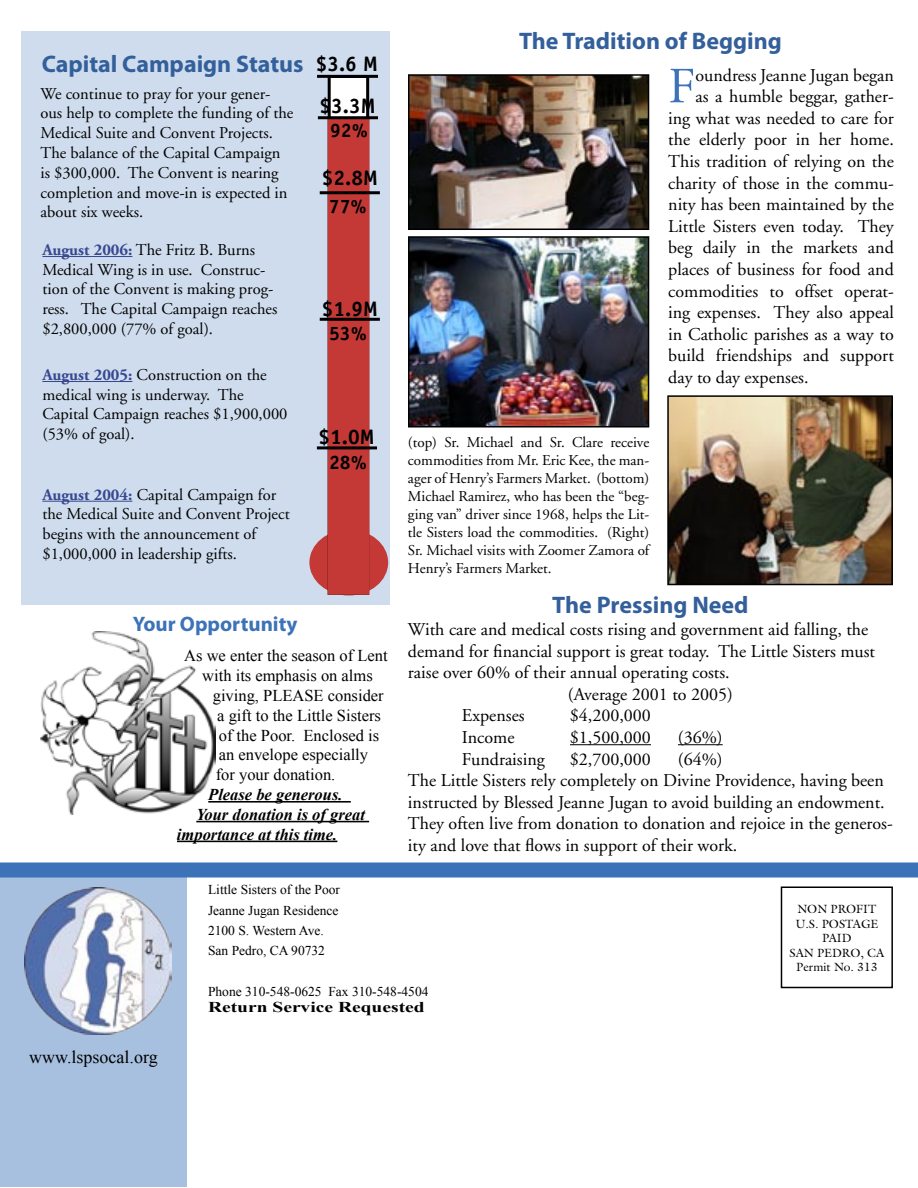
<style>
.page{position:relative;width:918px;height:1188px;background:#fff}
.page>*{position:absolute;margin:0;border:0;box-sizing:border-box;transform-origin:0 0}
.t1{font:50.55px "Adobe Garamond";color:#3c72b7}
.t2{font:700 24px "Myriad Pro";color:#335f9b}
.t3{font:700 21px "Officina Sans";color:#000}
.t4{font:700 21px "Myriad Pro";color:#3c72b7}
.t5{font:700 19.5px "Officina Sans";color:#000}
.t6{font:18px/21.6px "Adobe Garamond";color:#000}
.t7{font:18px "Times New Roman";color:#000}
.t8{font:16.5px/19.8px "Adobe Garamond";color:#000}
.t9{font:16.5px "Times New Roman";color:#000}
.t10{font:italic 700 16.5px "Times New Roman";color:#000}
.t11{font:15px/18px "Adobe Garamond";color:#000;text-align:justify}
.Mail_co__name_1st_word{font:700 15px "Times New Roman";color:#000;scale:1.3 1}
.t12{font:13.5px "Times New Roman";color:#000}
.t13{font:12px "Galliard";color:#000}
.s1{font-weight:700;color:#384890}
</style>
<div class="page">
<div style="left:21px;top:31px;width:369px;height:573px;background:#cedced"></div>
<div style="left:310px;top:530px;width:77px;height:65px;background:#c43935;border-radius:50%"></div>
<div style="left:309px;top:529px;width:79px;height:67px;border:2px solid #c43935;border-radius:50%"></div>
<div style="left:781px;top:887px;width:112px;height:101px;border:2px solid #000"></div>
<div style="left:0;top:863px;width:187px;height:324px;background:#a7c0df"></div>
<img style="left:25px;top:888px;width:147px;height:147px">
<div style="left:0;top:863px;width:918px;height:15px;background:#3c72b7"></div>
<div style="left:329px;top:76px;width:39px;height:517px;background:#fff"></div>
<div style="left:328px;top:119px;width:41px;height:475px;background:#c43935"></div>
<hr style="left:317px;top:75px;width:61px;height:3px;background:#000">
<hr style="left:318px;top:116px;width:60px;height:3px;background:#000">
<hr style="left:42px;top:501px;width:90px;height:1px;background:#384890">
<hr style="left:42px;top:381px;width:90px;height:1px;background:#384890">
<hr style="left:42px;top:256px;width:90px;height:1px;background:#384890">
<hr style="left:317px;top:446px;width:60px;height:3px;background:#000">
<hr style="left:320px;top:318px;width:60px;height:3px;background:#000">
<img style="left:40px;top:631px;width:176px;height:184px">
<hr style="left:208px;top:801px;width:143px;height:2px;background:#000">
<hr style="left:196px;top:821px;width:173px;height:1px;background:#000">
<hr style="left:177px;top:841px;width:160px;height:1px;background:#000">
<hr style="left:320px;top:191px;width:60px;height:3px;background:#000">
<img style="left:411px;top:77px;width:235px;height:150px">
<div style="left:408px;top:74px;width:241px;height:156px;border:2px solid #000"></div>
<img style="left:411px;top:239px;width:235px;height:185px">
<div style="left:408px;top:236px;width:241px;height:191px;border:2px solid #000"></div>
<hr style="left:570px;top:744px;width:81px;height:1px;background:#000">
<hr style="left:678px;top:744px;width:45px;height:1px;background:#000">
<img style="left:670px;top:398px;width:220px;height:184px">
<div style="left:667px;top:395px;width:226px;height:190px;border:2px solid #000"></div>
<p class="t2" style="left:42px;top:50px;width:263px">Capital Campaign Status</p>
<p class="t8" style="left:41px;top:84px;width:254px">We continue to pray for your gener&shy;ous help to complete the funding of the Medical Suite and Convent Projects.<br>The balance of the Capital Campaign is $300,000. The Convent is nearing completion and move-in is expected in about six weeks.</p>
<p class="t8" style="left:42px;top:240px;width:237px"><span class="s1">August 2006:</span> The Fritz B. Burns<br>Medical Wing is in use. Construc&shy;tion of the Convent is making prog&shy;ress. The Capital Campaign reaches $2,800,000 (77% of goal).</p>
<p class="t8" style="left:42px;top:365px;width:247px"><span class="s1">August 2005:</span> Construction on the medical wing is underway. The<br>Capital Campaign reaches $1,900,000 (53% of goal).</p>
<p class="t8" style="left:42px;top:485px;width:249px"><span class="s1">August 2004:</span> Capital Campaign for the Medical Suite and Convent Project begins with the announcement of $1,000,000 in leadership gifts.</p>
<p class="t3" style="left:316px;top:50px;width:64px">$3.6 M</p>
<p class="t3" style="left:320px;top:93px;width:58px">$3.3M</p>
<p class="t5" style="left:330px;top:118px;width:39px">92%</p>
<p class="t3" style="left:322px;top:165px;width:58px">$2.8M</p>
<p class="t5" style="left:329px;top:194px;width:39px">77%</p>
<p class="t3" style="left:322px;top:295px;width:58px">$1.9M</p>
<p class="t5" style="left:329px;top:321px;width:39px">53%</p>
<p class="t3" style="left:319px;top:423px;width:58px">$1.0M</p>
<p class="t5" style="left:329px;top:450px;width:39px">28%</p>
<p class="t4" style="left:133px;top:612px;width:166px">Your Opportunity</p>
<p class="t9" style="left:184px;top:645px;width:205px">As we enter the season of Lent</p>
<p class="t9" style="left:202px;top:665px;width:172px">with its emphasis on alms</p>
<p class="t9" style="left:213px;top:684px;width:172px">giving, PLEASE consider</p>
<p class="t9" style="left:217px;top:704px;width:165px">a gift to the Little Sisters</p>
<p class="t9" style="left:219px;top:724px;width:162px">of the Poor. Enclosed is</p>
<p class="t9" style="left:219px;top:744px;width:151px">an envelope especially</p>
<p class="t9" style="left:216px;top:764px;width:121px">for your donation.</p>
<p class="t10" style="left:208px;top:783px;width:136px">Please be generous.</p>
<p class="t10" style="left:196px;top:803px;width:170px">Your donation is of great</p>
<p class="t10" style="left:177px;top:823px;width:162px">importance at this time.</p>
<p class="t2" style="left:519px;top:28px;width:264px">The Tradition of Begging</p>
<p class="t1" style="left:668px;top:59px;width:29px">F</p>
<p class="t6" style="left:695px;top:65px;width:200px">oundress Jeanne Jugan began</p>
<p class="t6" style="left:695px;top:86px;width:200px">as a humble beggar, gather-</p>
<p class="t6" style="left:668px;top:108px;width:227px">ing what was needed to care for</p>
<p class="t6" style="left:668px;top:129px;width:227px">the elderly poor in her home.</p>
<p class="t6" style="left:668px;top:151px;width:227px">This tradition of relying on the</p>
<p class="t6" style="left:668px;top:173px;width:227px">charity of those in the commu-</p>
<p class="t6" style="left:668px;top:194px;width:227px">nity has been maintained by the</p>
<p class="t6" style="left:668px;top:216px;width:227px">Little Sisters even today. They</p>
<p class="t6" style="left:668px;top:237px;width:227px">beg daily in the markets and</p>
<p class="t6" style="left:668px;top:259px;width:227px">places of business for food and</p>
<p class="t6" style="left:668px;top:281px;width:227px">commodities to offset operat-</p>
<p class="t6" style="left:668px;top:302px;width:227px">ing expenses. They also appeal</p>
<p class="t6" style="left:668px;top:324px;width:227px">in Catholic parishes as a way to</p>
<p class="t6" style="left:668px;top:345px;width:227px">build friendships and support</p>
<p class="t6" style="left:668px;top:367px;width:142px">day to day expenses.</p>
<p class="t11" style="left:408px;top:434px;width:243px">(top) Sr. Michael and Sr. Clare receive commodities from Mr. Eric Kee, the man&shy;ager of Henry’s Farmers Market. (bottom)<br>Michael Ramirez, who has been the “beg&shy;ging van” driver since 1968, helps the Lit&shy;tle Sisters load the commodities. (Right)<br>Sr. Michael visits with Zoomer Zamora of Henry’s Farmers Market.</p>
<p class="t2" style="left:552px;top:592px;width:198px">The Pressing Need</p>
<p class="t6" style="left:408px;top:619px;width:469px">With care and medical costs rising and government aid falling, the demand for financial support is great today. The Little Sisters must raise over 60% of their annual operating costs.</p>
<p class="t6" style="left:568px;top:684px;width:166px">(Average 2001 to 2005)</p>
<p class="t6" style="left:462px;top:705px;width:64px">Expenses</p>
<p class="t6" style="left:570px;top:705px;width:82px">$4,200,000</p>
<p class="t6" style="left:462px;top:727px;width:54px">Income</p>
<p class="t6" style="left:570px;top:727px;width:82px">$1,500,000</p>
<p class="t6" style="left:678px;top:727px;width:46px">(36%)</p>
<p class="t6" style="left:462px;top:748px;width:84px">Fundraising</p>
<p class="t6" style="left:570px;top:748px;width:82px">$2,700,000</p>
<p class="t6" style="left:678px;top:748px;width:46px">(64%)</p>
<p class="t6" style="left:408px;top:770px;width:486px">The Little Sisters rely completely on Divine Providence, having been instructed by Blessed Jeanne Jugan to avoid building an endowment.<br>They often live from donation to donation and rejoice in the generos&shy;ity and love that flows in support of their work.</p>
<p class="t7" style="left:29px;top:1045px;width:130px">www.lspsocal.org</p>
<p class="t12" style="left:208px;top:881px;width:134px">Little Sisters of the Poor</p>
<p class="t12" style="left:208px;top:901px;width:132px">Jeanne Jugan Residence</p>
<p class="t12" style="left:208px;top:921px;width:117px">2100 S. Western Ave.</p>
<p class="t12" style="left:208px;top:942px;width:119px">San Pedro, CA 90732</p>
<p class="t12" style="left:208px;top:982px;width:222px">Phone 310-548-0625 Fax 310-548-4504</p>
<p class="Mail_co__name_1st_word" style="left:208px;top:996px;width:168px">Return Service Requested</p>
<p class="t13" style="left:797px;top:902px;width:80px">NON PROFIT</p>
<p class="t13" style="left:795px;top:916px;width:85px">U.S. POSTAGE</p>
<p class="t13" style="left:822px;top:931px;width:31px">PAID</p>
<p class="t13" style="left:789px;top:945px;width:96px">SAN PEDRO, CA</p>
<p class="t13" style="left:796px;top:959px;width:83px">Permit No. 313</p>
</div>
